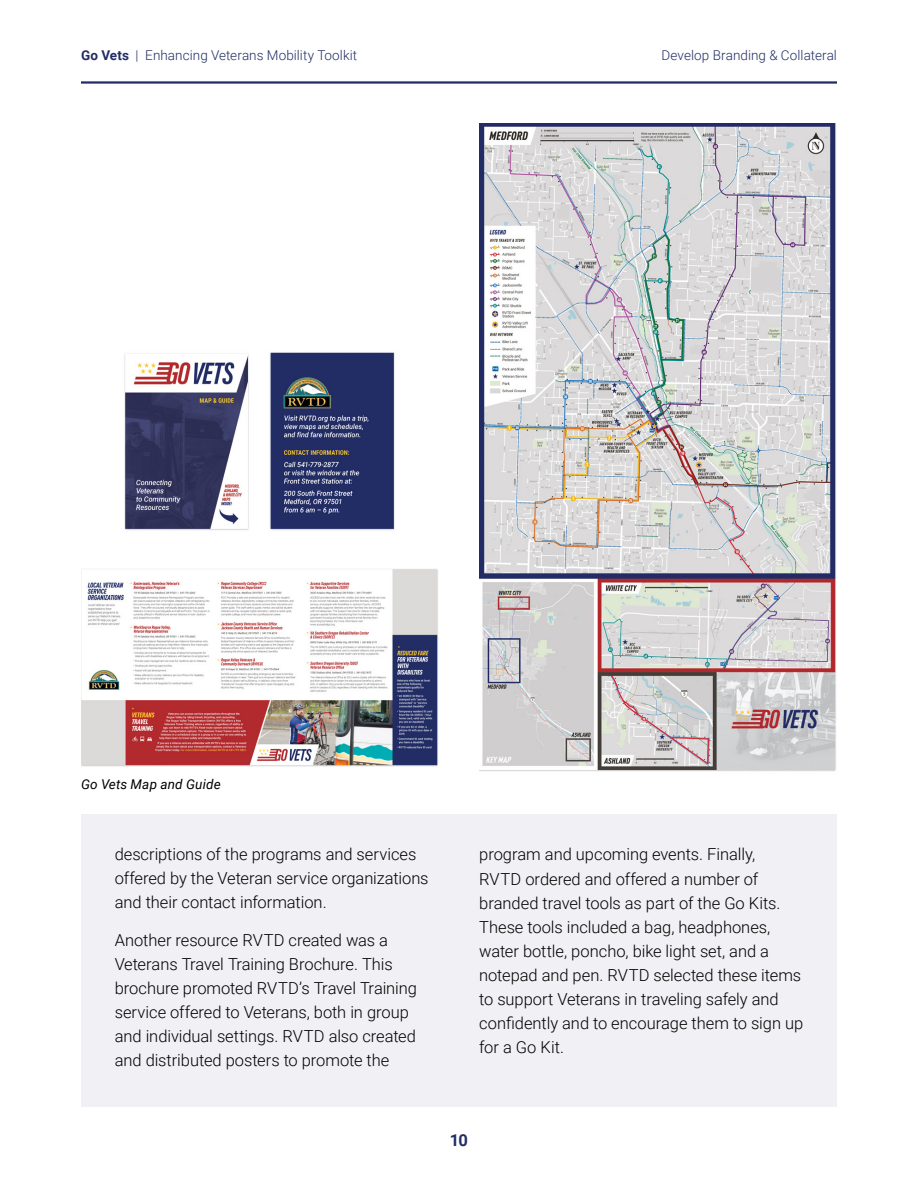
<style>
.page{position:relative;width:918px;height:1188px;background:#fff}
.page>*{position:absolute;margin:0;border:0;box-sizing:border-box;transform-origin:0 0}
.t1{font:300 16.5px/24px "Roboto";letter-spacing:-.005em;color:#000}
.t2{font:700 16.5px "Roboto";color:#212d64}
.t3{font:300 13.5px "Roboto";letter-spacing:.005em;color:#212d64}
.t4{font:italic 13.5px "Roboto";letter-spacing:.01em;color:#000}
.s1{font-weight:700}
</style>
<div class="page">
<hr style="left:81px;top:81px;width:756px;height:3px;background:#212d64">
<img style="left:81px;top:352px;width:357px;height:415px">
<img style="left:479px;top:123px;width:357px;height:648px">
<div style="left:81px;top:814px;width:756px;height:293px;background:#f1f0f4"></div>
<p class="t3" style="left:81px;top:46px;width:278px"><span class="s1">Go Vets</span> | Enhancing Veterans Mobility Toolkit</p>
<p class="t3" style="left:662px;top:46px;width:177px">Develop Branding &amp; Collateral</p>
<p class="t4" style="left:81px;top:775px;width:141px">Go Vets Map and Guide</p>
<p class="t1" style="left:115px;top:842px;width:315px">descriptions of the programs and services offered by the Veteran service organizations and their contact information.</p>
<p class="t1" style="left:115px;top:927px;width:304px">Another resource RVTD created was a Veterans Travel Training Brochure. This brochure promoted RVTD’s Travel Training service offered to Veterans, both in group and individual settings. RVTD also created and distributed posters to promote the</p>
<p class="t1" style="left:479px;top:842px;width:325px">program and upcoming events. Finally,<br>RVTD ordered and offered a number of branded travel tools as part of the Go Kits.<br>These tools included a bag, headphones, water bottle, poncho, bike light set, and a notepad and pen. RVTD selected these items to support Veterans in traveling safely and confidently and to encourage them to sign up for a Go Kit.</p>
<p class="t2" style="left:450px;top:1128px;width:20px">10</p>
</div>
